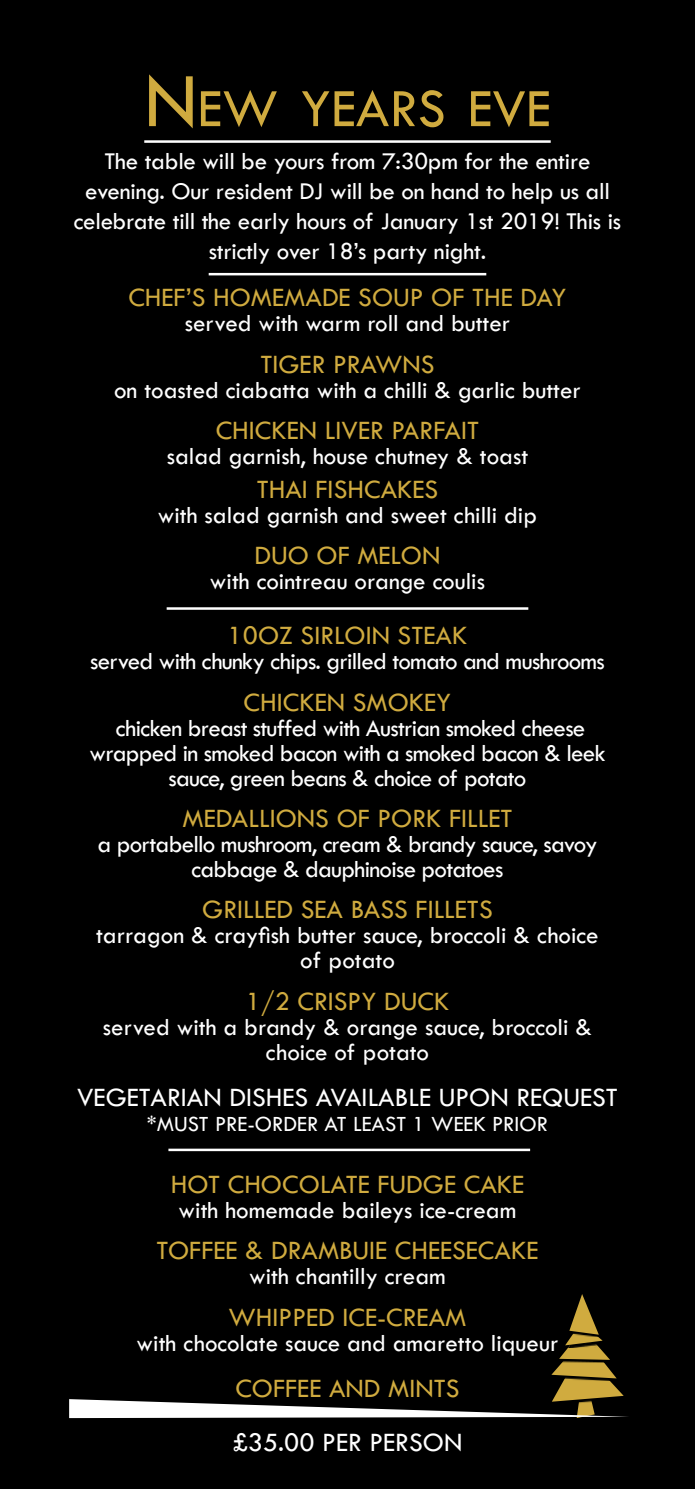
<style>
.page{position:relative;width:695px;height:1489px;background:#fff}
.page>*{position:absolute;margin:0;border:0;box-sizing:border-box;transform-origin:0 0}
.t1{font:56px "Tw Cen";color:#d0ab3f}
.t2{font:27.5px "Tw Cen";color:#d0ab3f}
.t3{font:27.5px "Tw Cen";color:#fff}
.t4{font:25px/30px "Tw Cen";letter-spacing:-.01em;color:#fff;text-align:center}
.t5{font:25px/25px "Tw Cen";letter-spacing:-.03em;color:#fff;text-align:center}
.t6{font:22.5px "Tw Cen";color:#fff}
.s1{font-size:80px}
</style>
<div class="page">
<div style="left:0;top:0;width:694px;height:1488px;background:#000"></div>
<hr style="left:144px;top:140px;width:406px;height:3px;background:#fff">
<hr style="left:209px;top:273px;width:277px;height:2px;background:#fff">
<svg style="left:69px;top:1294px;width:559px;height:123px"></svg>
<hr style="left:167px;top:607px;width:361px;height:2px;background:#fff">
<hr style="left:168px;top:1148px;width:362px;height:3px;background:#fff">
<h1 class="t1" style="left:144px;top:75px;width:408px"><span class="s1">N</span>ew years eve</h1>
<p class="t4" style="left:74px;top:146px;width:548px">The table will be yours from 7:30pm for the entire evening. Our resident DJ will be on hand to help us all celebrate till the early hours of January 1st 2019! This is strictly over 18’s party night.</p>
<p class="t2" style="left:128px;top:281px;width:439px">CHEF’S HOMEMADE SOUP OF THE DAY</p>
<p class="t4" style="left:185px;top:308px;width:327px">served with warm roll and butter</p>
<p class="t2" style="left:260px;top:347px;width:176px">TIGER PRAWNS</p>
<p class="t4" style="left:114px;top:374px;width:468px">on toasted ciabatta with a chilli &amp; garlic butter</p>
<p class="t2" style="left:216px;top:413px;width:265px">CHICKEN LIVER PARFAIT</p>
<p class="t4" style="left:167px;top:441px;width:363px">salad garnish, house chutney &amp; toast</p>
<p class="t2" style="left:256px;top:473px;width:183px">THAI FISHCAKES</p>
<p class="t4" style="left:158px;top:500px;width:381px">with salad garnish and sweet chilli dip</p>
<p class="t2" style="left:254px;top:539px;width:187px">DUO OF MELON</p>
<p class="t4" style="left:210px;top:566px;width:276px">with cointreau orange coulis</p>
<p class="t2" style="left:227px;top:619px;width:241px">10OZ SIRLOIN STEAK</p>
<p class="t5" style="left:90px;top:649px;width:516px">served with chunky chips. grilled tomato and mushrooms</p>
<p class="t2" style="left:243px;top:685px;width:209px">CHICKEN SMOKEY</p>
<p class="t5" style="left:89px;top:715px;width:517px">chicken breast stuffed with Austrian smoked cheese wrapped in smoked bacon with a smoked bacon &amp; leek sauce, green beans &amp; choice of potato</p>
<p class="t2" style="left:182px;top:801px;width:331px">MEDALLIONS OF PORK FILLET</p>
<p class="t5" style="left:97px;top:831px;width:501px">a portabello mushroom, cream &amp; brandy sauce, savoy cabbage &amp; dauphinoise potatoes</p>
<p class="t2" style="left:202px;top:893px;width:292px">GRILLED SEA BASS FILLETS</p>
<p class="t4" style="left:96px;top:922px;width:504px;line-height:25px">tarragon &amp; crayfish butter sauce, broccoli &amp; choice of potato</p>
<p class="t2" style="left:246px;top:984px;width:205px">1/2 CRISPY DUCK</p>
<p class="t4" style="left:103px;top:1014px;width:490px;line-height:25px">served with a brandy &amp; orange sauce, broccoli &amp; choice of potato</p>
<p class="t3" style="left:77px;top:1080px;width:542px">VEGETARIAN DISHES AVAILABLE UPON REQUEST</p>
<p class="t6" style="left:147px;top:1110px;width:402px">*MUST PRE-ORDER AT LEAST 1 WEEK PRIOR</p>
<p class="t2" style="left:171px;top:1167px;width:355px">HOT CHOCOLATE FUDGE CAKE</p>
<p class="t4" style="left:178px;top:1194px;width:339px">with homemade baileys ice-cream</p>
<p class="t2" style="left:156px;top:1234px;width:383px">TOFFEE &amp; DRAMBUIE CHEESECAKE</p>
<p class="t4" style="left:249px;top:1261px;width:198px">with chantilly cream</p>
<p class="t2" style="left:228px;top:1300px;width:239px">WHIPPED ICE-CREAM</p>
<p class="t4" style="left:137px;top:1327px;width:423px">with chocolate sauce and amaretto liqueur</p>
<p class="t2" style="left:235px;top:1371px;width:226px">COFFEE AND MINTS</p>
<p class="t3" style="left:233px;top:1425px;width:231px">£35.00 PER PERSON</p>
</div>
